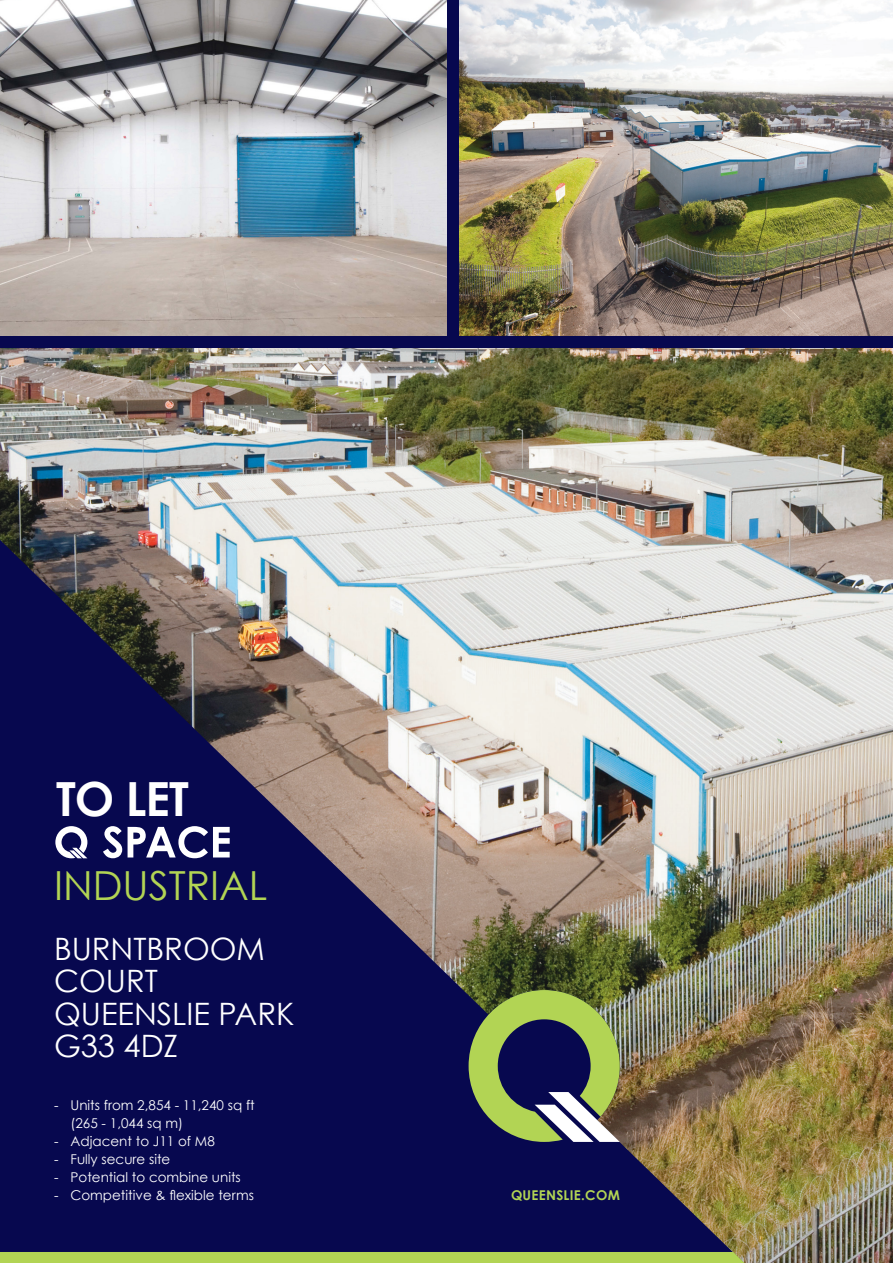
<style>
.page{position:relative;width:893px;height:1263px;background:#fff}
.page>*{position:absolute;margin:0;border:0;box-sizing:border-box;transform-origin:0 0}
.t1{font:700 47.1px "Century Gothic";color:#fff}
.t2{font:40.05px "Century Gothic";color:#b2d454}
.t3{font:30.9px/32.5px "Century Gothic";color:#fff}
.t4{font:13.5px "Century Gothic";color:#fff}
.t5{font:700 13.5px "Century Gothic";letter-spacing:.02em;color:#b2d454}
</style>
<div class="page">
<div style="left:0;top:0;width:893px;height:439px;background:#07084f"></div>
<img style="left:0;top:349px;width:893px;height:914px">
<img style="left:0;top:540px;width:744px;height:712px">
<svg style="left:469px;top:990px;width:151px;height:152px;background:#6d7c5c"></svg>
<svg style="left:55px;top:826px;width:32px;height:32px"></svg>
<svg style="left:103px;top:826px;width:19px;height:32px"></svg>
<svg style="left:128px;top:826px;width:102px;height:32px"></svg>
<div style="left:0;top:1252px;width:744px;height:11px;background:#b2d454"></div>
<img style="left:0;top:0;width:446px;height:336px">
<img style="left:459px;top:0;width:434px;height:336px">
<p class="t1" style="left:56px;top:769px;width:134px">TO LET</p>
<p class="t2" style="left:54px;top:861px;width:215px">INDUSTRIAL</p>
<p class="t3" style="left:54px;top:932px;width:212px">BURNTBROOM<br>COURT</p>
<p class="t3" style="left:54px;top:997px;width:242px">QUEENSLIE PARK</p>
<p class="t3" style="left:54px;top:1029px;width:126px">G33 4DZ</p>
<p class="t4" style="left:54px;top:1097px;width:202px">- Units from 2,854 - 11,240 sq ft</p>
<p class="t4" style="left:70px;top:1115px;width:114px">(265 - 1,044 sq m)</p>
<p class="t4" style="left:54px;top:1133px;width:162px">- Adjacent to J11 of M8</p>
<p class="t4" style="left:54px;top:1151px;width:118px">- Fully secure site</p>
<p class="t4" style="left:54px;top:1169px;width:188px">- Potential to combine units</p>
<p class="t4" style="left:54px;top:1187px;width:202px">- Competitive &amp; flexible terms</p>
<p class="t5" style="left:511px;top:1186px;width:110px">QUEENSLIE.COM</p>
</div>
